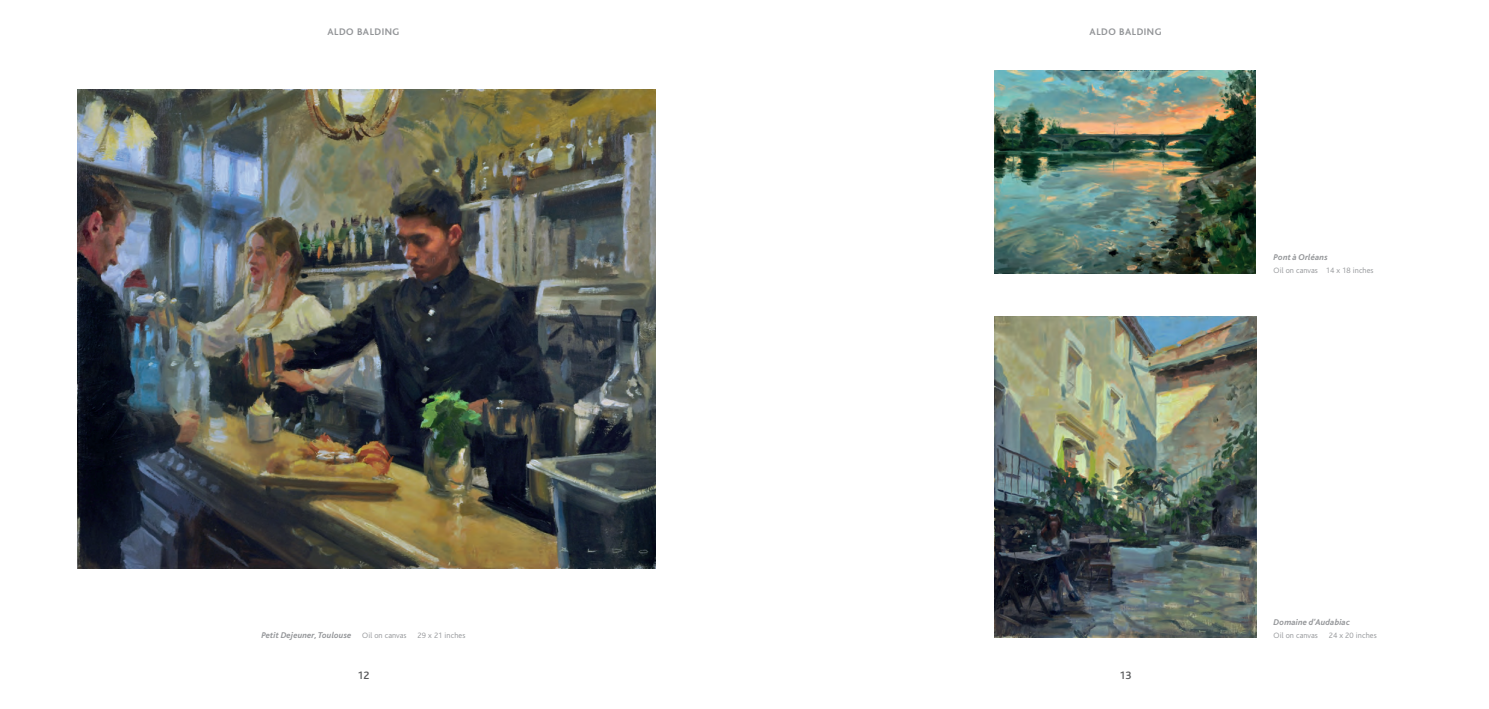
<style>
.page{position:relative;width:1489px;height:709px;background:#fff}
.page>*{position:absolute;margin:0;border:0;box-sizing:border-box;transform-origin:0 0}
.t1{font:500 11.25px "Bliss";color:#57585a}
.t2{font:700 10px "Bliss";letter-spacing:.05em;color:#939598}
.t3{font:italic 700 8.75px "Bliss";letter-spacing:.01em;color:#939598}
.t4{font:300 8.12px "Bliss";letter-spacing:.01em;color:#939598}
.s1{font-weight:300;font-style:normal;font-size:8.12px}
</style>
<div class="page">
<img style="left:78px;top:90px;width:578px;height:478px">
<img style="left:994px;top:71px;width:261px;height:202px">
<img style="left:994px;top:316px;width:262px;height:321px">
<p class="t2" style="left:327px;top:27px;width:73px">ALDO BALDING</p>
<p class="t2" style="left:1089px;top:27px;width:73px">ALDO BALDING</p>
<p class="t3" style="left:1273px;top:253px;width:56px">Pont à Orléans</p>
<p class="t4" style="left:1273px;top:266px;width:101px">Oil on canvas 14 x 18 inches</p>
<p class="t3" style="left:261px;top:630px;width:205px">Petit Dejeuner, Toulouse <span class="s1">Oil on canvas 29 x 21 inches</span></p>
<p class="t1" style="left:357px;top:669px;width:13px">12</p>
<p class="t1" style="left:1119px;top:669px;width:13px">13</p>
<p class="t3" style="left:1273px;top:618px;width:78px">Domaine d’Audabiac</p>
<p class="t4" style="left:1273px;top:631px;width:105px">Oil on canvas 24 x 20 inches</p>
</div>
